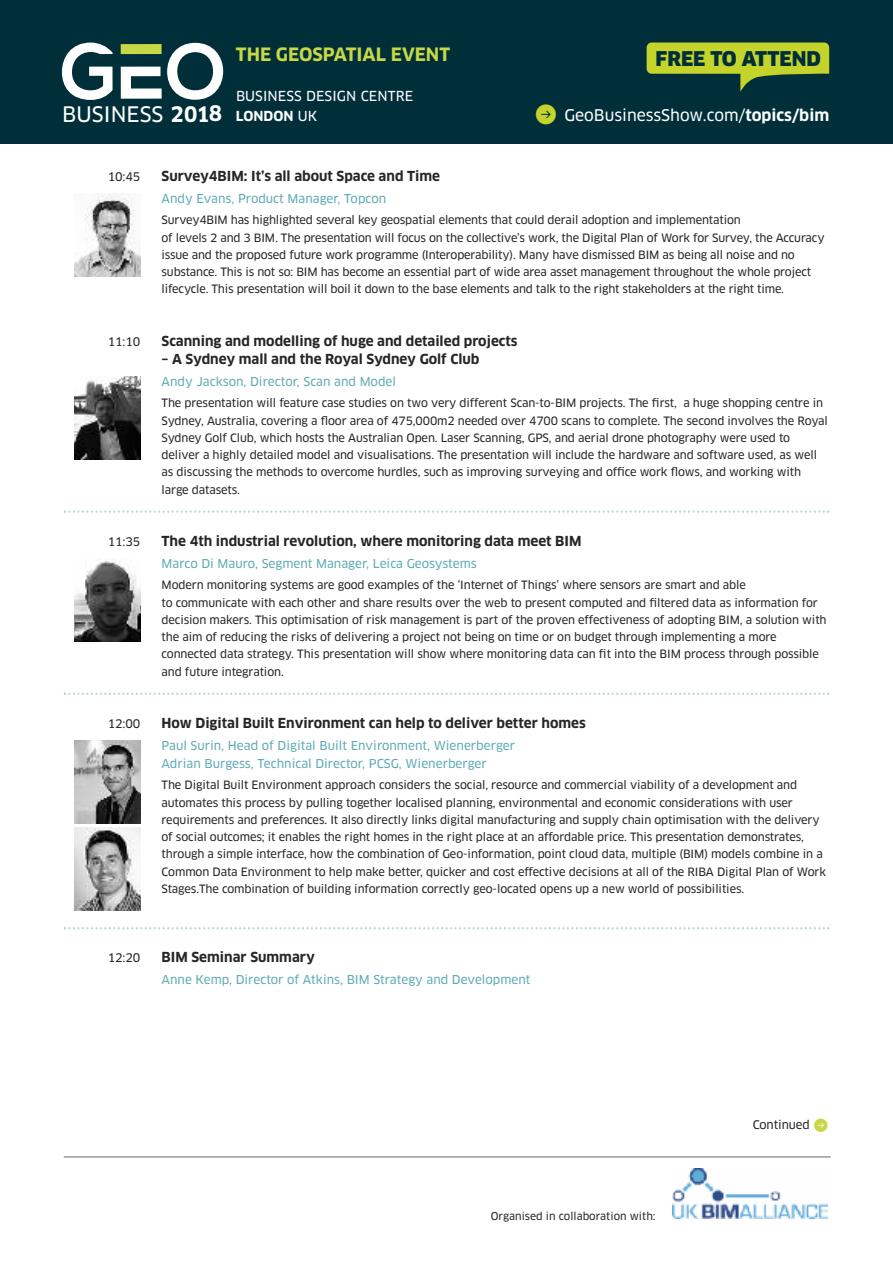
<style>
.page{position:relative;width:893px;height:1263px;background:#fff}
.page>*{position:absolute;margin:0;border:0;box-sizing:border-box;transform-origin:0 0}
.t1{font:20.85px "Clan OT News";color:#fefefe}
.t2{font:900 19.8px "Clan OT";color:#002f3a}
.t3{font:700 18px "Clan OT";color:#c7d745}
.t4{font:15.75px "Clan OT News";color:#fefefe}
.t5{font:700 13.5px "Clan OT";color:#272526}
.t6{font:13.5px "Clan OT News";letter-spacing:.01em;color:#fff}
.t7{font:700 13.5px "Clan OT";color:#fff}
.t8{font:12px/18px "Clan OT News";color:#60abb5}
.t9{font:11.7px "Clan OT News";letter-spacing:-.01em;color:#272526}
.t10{font:11.25px/17.2px "Clan OT News";letter-spacing:-.01em;color:#272526}
.t11{font:10.5px "Clan OT News";color:#272526}
.s1{font-family:"Clan OT";font-weight:700}
.s2{font-family:"Clan OT News";font-weight:400}
</style>
<div class="page">
<svg style="left:64px;top:510px;width:765px;height:3px"></svg>
<svg style="left:64px;top:693px;width:765px;height:2px"></svg>
<svg style="left:64px;top:927px;width:765px;height:2px"></svg>
<img style="left:74px;top:376px;width:67px;height:83px">
<img style="left:74px;top:559px;width:67px;height:82px">
<img style="left:74px;top:740px;width:67px;height:83px">
<img style="left:74px;top:194px;width:67px;height:82px">
<div style="left:0;top:0;width:893px;height:144px;background:#002f3a"></div>
<svg style="left:62px;top:43px;width:51px;height:57px"></svg>
<svg style="left:121px;top:43px;width:102px;height:57px"></svg>
<svg style="left:647px;top:43px;width:182px;height:49px"></svg>
<hr style="left:64px;top:1156px;width:767px;height:1px;background:#686767">
<img style="left:673px;top:1169px;width:154px;height:50px">
<img style="left:74px;top:827px;width:67px;height:83px">
<h1 class="t1" style="left:62px;top:106px;width:161px">BUSINESS <span class="s1">2018</span></h1>
<h3 class="t3" style="left:236px;top:47px;width:216px">THE GEOSPATIAL EVENT</h3>
<p class="t6" style="left:236px;top:91px;width:179px">BUSINESS DESIGN CENTRE</p>
<p class="t7" style="left:236px;top:111px;width:83px">LONDON <span class="s2">UK</span></p>
<h3 class="t4" style="left:564px;top:109px;width:266px">GeoBusinessShow.com/<span class="s1">topics/bim</span></h3>
<h2 class="t2" style="left:656px;top:51px;width:167px">FREE TO ATTEND</h2>
<p class="t9" style="left:108px;top:172px;width:34px">10:45</p>
<p class="t5" style="left:162px;top:171px;width:280px">Survey4BIM: It’s all about Space and Time</p>
<p class="t8" style="left:162px;top:190px;width:226px">Andy Evans, Product Manager, Topcon</p>
<p class="t10" style="left:162px;top:212px;width:664px">Survey4BIM has highlighted several key geospatial elements that could derail adoption and implementation<br>of levels 2 and 3 BIM. The presentation will focus on the collective’s work, the Digital Plan of Work for Survey, the Accuracy issue and the proposed future work programme (Interoperability). Many have dismissed BIM as being all noise and no substance. This is not so: BIM has become an essential part of wide area asset management throughout the whole project lifecycle. This presentation will boil it down to the base elements and talk to the right stakeholders at the right time.</p>
<p class="t9" style="left:108px;top:337px;width:34px">11:10</p>
<p class="t5" style="left:162px;top:335px;width:358px">Scanning and modelling of huge and detailed projects</p>
<p class="t5" style="left:162px;top:353px;width:319px">– A Sydney mall and the Royal Sydney Golf Club</p>
<p class="t8" style="left:162px;top:373px;width:236px">Andy Jackson, Director, Scan and Model</p>
<p class="t10" style="left:162px;top:395px;width:668px">The presentation will feature case studies on two very different Scan-to-BIM projects. The first, a huge shopping centre in Sydney, Australia, covering a floor area of 475,000m2 needed over 4700 scans to complete. The second involves the Royal Sydney Golf Club, which hosts the Australian Open. Laser Scanning, GPS, and aerial drone photography were used to deliver a highly detailed model and visualisations. The presentation will include the hardware and software used, as well as discussing the methods to overcome hurdles, such as improving surveying and office work flows, and working with large datasets.</p>
<p class="t9" style="left:108px;top:537px;width:34px">11:35</p>
<p class="t5" style="left:162px;top:535px;width:421px">The 4th industrial revolution, where monitoring data meet BIM</p>
<p class="t8" style="left:162px;top:555px;width:317px">Marco Di Mauro, Segment Manager, Leica Geosystems</p>
<p class="t10" style="left:162px;top:577px;width:667px">Modern monitoring systems are good examples of the ‘Internet of Things’ where sensors are smart and able<br>to communicate with each other and share results over the web to present computed and filtered data as information for decision makers. This optimisation of risk management is part of the proven effectiveness of adopting BIM, a solution with the aim of reducing the risks of delivering a project not being on time or on budget through implementing a more connected data strategy. This presentation will show where monitoring data can fit into the BIM process through possible and future integration.</p>
<p class="t9" style="left:108px;top:719px;width:34px">12:00</p>
<p class="t5" style="left:162px;top:717px;width:426px">How Digital Built Environment can help to deliver better homes</p>
<p class="t8" style="left:162px;top:737px;width:355px">Paul Surin, Head of Digital Built Environment, Wienerberger<br>Adrian Burgess, Technical Director, PCSG, Wienerberger</p>
<p class="t10" style="left:162px;top:777px;width:666px">The Digital Built Environment approach considers the social, resource and commercial viability of a development and automates this process by pulling together localised planning, environmental and economic considerations with user requirements and preferences. It also directly links digital manufacturing and supply chain optimisation with the delivery of social outcomes; it enables the right homes in the right place at an affordable price. This presentation demonstrates, through a simple interface, how the combination of Geo-information, point cloud data, multiple (BIM) models combine in a Common Data Environment to help make better, quicker and cost effective decisions at all of the RIBA Digital Plan of Work Stages.The combination of building information correctly geo-located opens up a new world of possibilities.</p>
<p class="t9" style="left:108px;top:953px;width:34px">12:20</p>
<p class="t5" style="left:162px;top:952px;width:155px">BIM Seminar Summary</p>
<p class="t8" style="left:162px;top:972px;width:370px">Anne Kemp, Director of Atkins, BIM Strategy and Development</p>
<p class="t11" style="left:491px;top:1212px;width:166px">Organised in collaboration with:</p>
<p class="t9" style="left:753px;top:1120px;width:58px">Continued</p>
</div>
